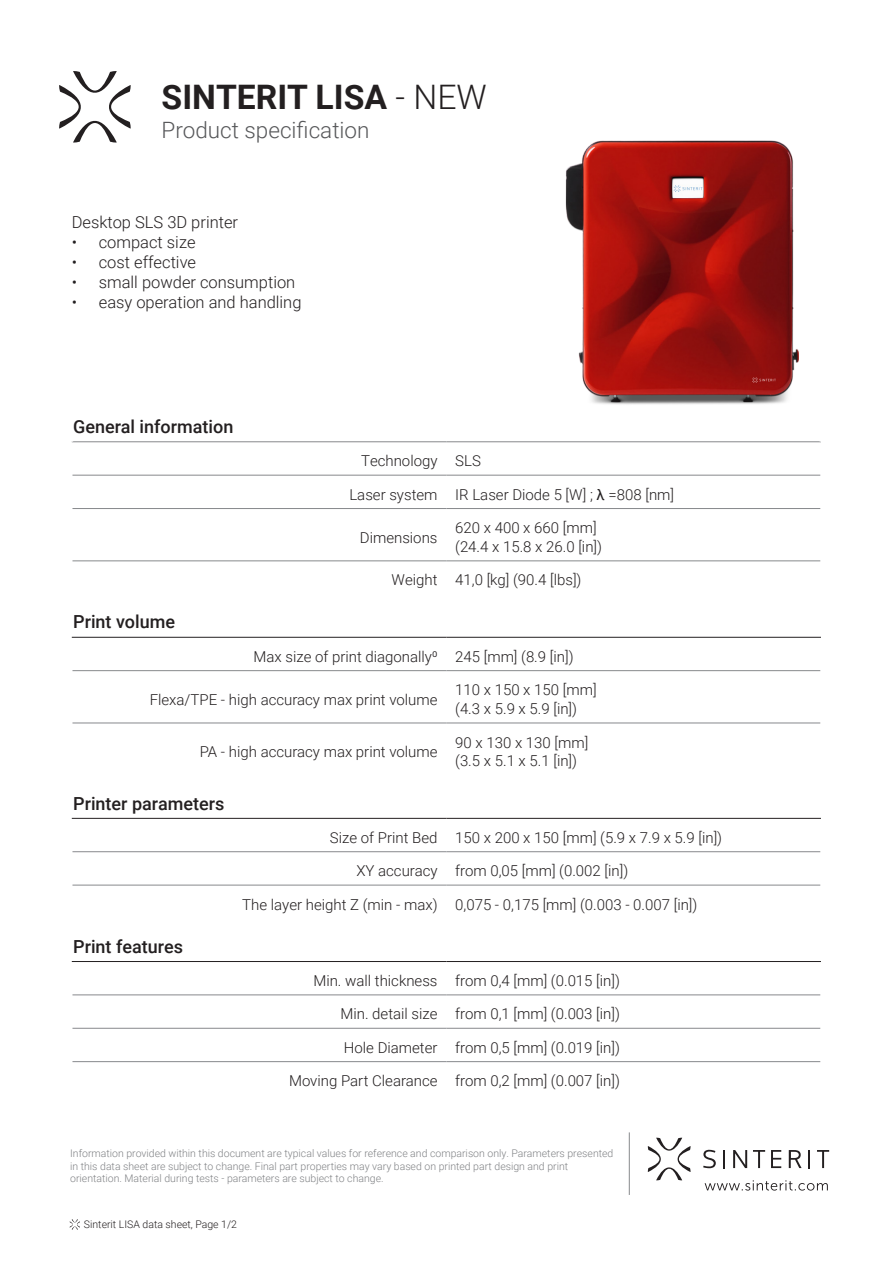
<style>
.page{position:relative;width:893px;height:1263px;background:#fff}
.page>*{position:absolute;margin:0;border:0;box-sizing:border-box;transform-origin:0 0}
.t1{font:700 33.75px "Roboto";color:#231f20}
.t2{font:300 22.5px "Roboto";color:#57585a}
.t3{font:500 18px "Roboto";color:#231f20}
.t4{font:300 16.5px "Roboto";color:#231f20}
.t5{font:300 15px "Roboto";color:#231f20}
.t6{font:300 10.5px/12.6px "Roboto";color:#808285}
.t7{font:300 10.5px "Roboto";color:#231f20}
.s1{font-weight:300}
.s2{font-weight:400}
</style>
<div class="page">
<svg style="left:648px;top:1138px;width:43px;height:42px"></svg>
<svg style="left:703px;top:1150px;width:13px;height:18px"></svg>
<svg style="left:723px;top:1150px;width:2px;height:18px"></svg>
<svg style="left:733px;top:1150px;width:14px;height:18px"></svg>
<svg style="left:753px;top:1150px;width:12px;height:18px"></svg>
<svg style="left:771px;top:1150px;width:10px;height:18px"></svg>
<svg style="left:808px;top:1150px;width:2px;height:18px"></svg>
<svg style="left:817px;top:1150px;width:12px;height:18px"></svg>
<svg style="left:789px;top:1150px;width:13px;height:18px"></svg>
<hr style="left:629px;top:1132px;width:1px;height:63px;background:#87898c">
<svg style="left:59px;top:71px;width:72px;height:72px"></svg>
<svg style="left:705px;top:1180px;width:123px;height:10px"></svg>
<svg style="left:70px;top:1219px;width:10px;height:10px"></svg>
<img style="left:565px;top:140px;width:234px;height:265px">
<hr style="left:446px;top:508px;width:374px;height:1px;background:#87898c">
<hr style="left:446px;top:475px;width:374px;height:1px;background:#87898c">
<hr style="left:446px;top:441px;width:375px;height:1px;background:#87898c">
<hr style="left:72px;top:441px;width:374px;height:1px;background:#87898c">
<hr style="left:72px;top:475px;width:374px;height:1px;background:#87898c">
<hr style="left:72px;top:508px;width:374px;height:1px;background:#87898c">
<hr style="left:72px;top:561px;width:374px;height:1px;background:#87898c">
<hr style="left:446px;top:561px;width:374px;height:1px;background:#87898c">
<hr style="left:446px;top:851px;width:374px;height:1px;background:#87898c">
<hr style="left:446px;top:885px;width:374px;height:1px;background:#87898c">
<hr style="left:446px;top:995px;width:374px;height:1px;background:#87898c">
<hr style="left:446px;top:1028px;width:374px;height:1px;background:#87898c">
<hr style="left:446px;top:1061px;width:374px;height:1px;background:#87898c">
<hr style="left:72px;top:1061px;width:374px;height:1px;background:#87898c">
<hr style="left:72px;top:1028px;width:374px;height:1px;background:#87898c">
<hr style="left:72px;top:995px;width:374px;height:1px;background:#87898c">
<hr style="left:72px;top:885px;width:374px;height:1px;background:#87898c">
<hr style="left:72px;top:851px;width:374px;height:1px;background:#87898c">
<hr style="left:446px;top:670px;width:374px;height:1px;background:#87898c">
<hr style="left:446px;top:723px;width:374px;height:1px;background:#87898c">
<hr style="left:72px;top:723px;width:374px;height:1px;background:#87898c">
<hr style="left:72px;top:670px;width:374px;height:1px;background:#87898c">
<hr style="left:72px;top:399px;width:1px;height:43px;background:#fff">
<hr style="left:820px;top:399px;width:1px;height:43px;background:#fff">
<hr style="left:72px;top:637px;width:374px;height:1px;background:#231f20">
<hr style="left:446px;top:637px;width:375px;height:1px;background:#231f20">
<hr style="left:72px;top:818px;width:374px;height:1px;background:#231f20">
<hr style="left:446px;top:818px;width:375px;height:1px;background:#231f20">
<hr style="left:72px;top:961px;width:374px;height:1px;background:#231f20">
<hr style="left:446px;top:961px;width:375px;height:1px;background:#231f20">
<p class="t1" style="left:162px;top:73px;width:327px">SINTERIT LISA <span class="s1">- NEW</span></p>
<p class="t2" style="left:162px;top:115px;width:209px">Product specification</p>
<p class="t4" style="left:72px;top:211px;width:168px">Desktop SLS 3D printer</p>
<p class="t4" style="left:72px;top:231px;width:125px">• compact size</p>
<p class="t4" style="left:72px;top:251px;width:126px">• cost effective</p>
<p class="t4" style="left:72px;top:270px;width:225px">• small powder consumption</p>
<p class="t4" style="left:72px;top:290px;width:231px">• easy operation and handling</p>
<p class="t3" style="left:73px;top:414px;width:162px">General information</p>
<p class="t3" style="left:73px;top:609px;width:103px">Print volume</p>
<p class="t5" style="left:361px;top:450px;width:78px">Technology</p>
<p class="t5" style="left:455px;top:450px;width:27px">SLS</p>
<p class="t5" style="left:349px;top:484px;width:90px">Laser system</p>
<p class="t5" style="left:455px;top:484px;width:220px">IR Laser Diode 5 [W] ; <span class="s2">λ</span> =808 [nm]</p>
<p class="t5" style="left:360px;top:527px;width:79px">Dimensions</p>
<p class="t5" style="left:455px;top:517px;width:143px">620 x 400 x 660 [mm]</p>
<p class="t5" style="left:455px;top:536px;width:148px">(24.4 x 15.8 x 26.0 [in])</p>
<p class="t5" style="left:392px;top:569px;width:47px">Weight</p>
<p class="t5" style="left:455px;top:569px;width:128px">41,0 [kg] (90.4 [lbs])</p>
<p class="t5" style="left:253px;top:646px;width:186px">Max size of print diagonally⁰</p>
<p class="t5" style="left:455px;top:646px;width:120px">245 [mm] (8.9 [in])</p>
<p class="t5" style="left:150px;top:689px;width:289px">Flexa/TPE - high accuracy max print volume</p>
<p class="t5" style="left:455px;top:679px;width:143px">110 x 150 x 150 [mm]</p>
<p class="t5" style="left:455px;top:698px;width:123px">(4.3 x 5.9 x 5.9 [in])</p>
<p class="t5" style="left:200px;top:741px;width:239px">PA - high accuracy max print volume</p>
<p class="t3" style="left:73px;top:790px;width:153px">Printer parameters</p>
<p class="t5" style="left:455px;top:732px;width:135px">90 x 130 x 130 [mm]</p>
<p class="t5" style="left:455px;top:751px;width:123px">(3.5 x 5.1 x 5.1 [in])</p>
<p class="t3" style="left:73px;top:934px;width:111px">Print features</p>
<p class="t5" style="left:330px;top:827px;width:109px">Size of Print Bed</p>
<p class="t5" style="left:455px;top:827px;width:268px">150 x 200 x 150 [mm] (5.9 x 7.9 x 5.9 [in])</p>
<p class="t5" style="left:356px;top:860px;width:83px">XY accuracy</p>
<p class="t5" style="left:455px;top:860px;width:175px">from 0,05 [mm] (0.002 [in])</p>
<p class="t5" style="left:242px;top:894px;width:197px">The layer height Z (min - max)</p>
<p class="t5" style="left:455px;top:894px;width:244px">0,075 - 0,175 [mm] (0.003 - 0.007 [in])</p>
<p class="t5" style="left:313px;top:970px;width:126px">Min. wall thickness</p>
<p class="t5" style="left:455px;top:970px;width:166px">from 0,4 [mm] (0.015 [in])</p>
<p class="t5" style="left:340px;top:1003px;width:99px">Min. detail size</p>
<p class="t5" style="left:455px;top:1003px;width:166px">from 0,1 [mm] (0.003 [in])</p>
<p class="t5" style="left:344px;top:1037px;width:95px">Hole Diameter</p>
<p class="t5" style="left:455px;top:1037px;width:166px">from 0,5 [mm] (0.019 [in])</p>
<p class="t5" style="left:289px;top:1070px;width:150px">Moving Part Clearance</p>
<p class="t5" style="left:455px;top:1070px;width:166px">from 0,2 [mm] (0.007 [in])</p>
<p class="t6" style="left:70px;top:1147px;width:545px">Information provided within this document are typical values for reference and comparison only. Parameters presented in this data sheet are subject to change. Final part properties may vary based on printed part design and print orientation. Material during tests - parameters are subject to change.</p>
<p class="t7" style="left:84px;top:1217px;width:155px">Sinterit LISA data sheet, Page 1/2</p>
</div>
